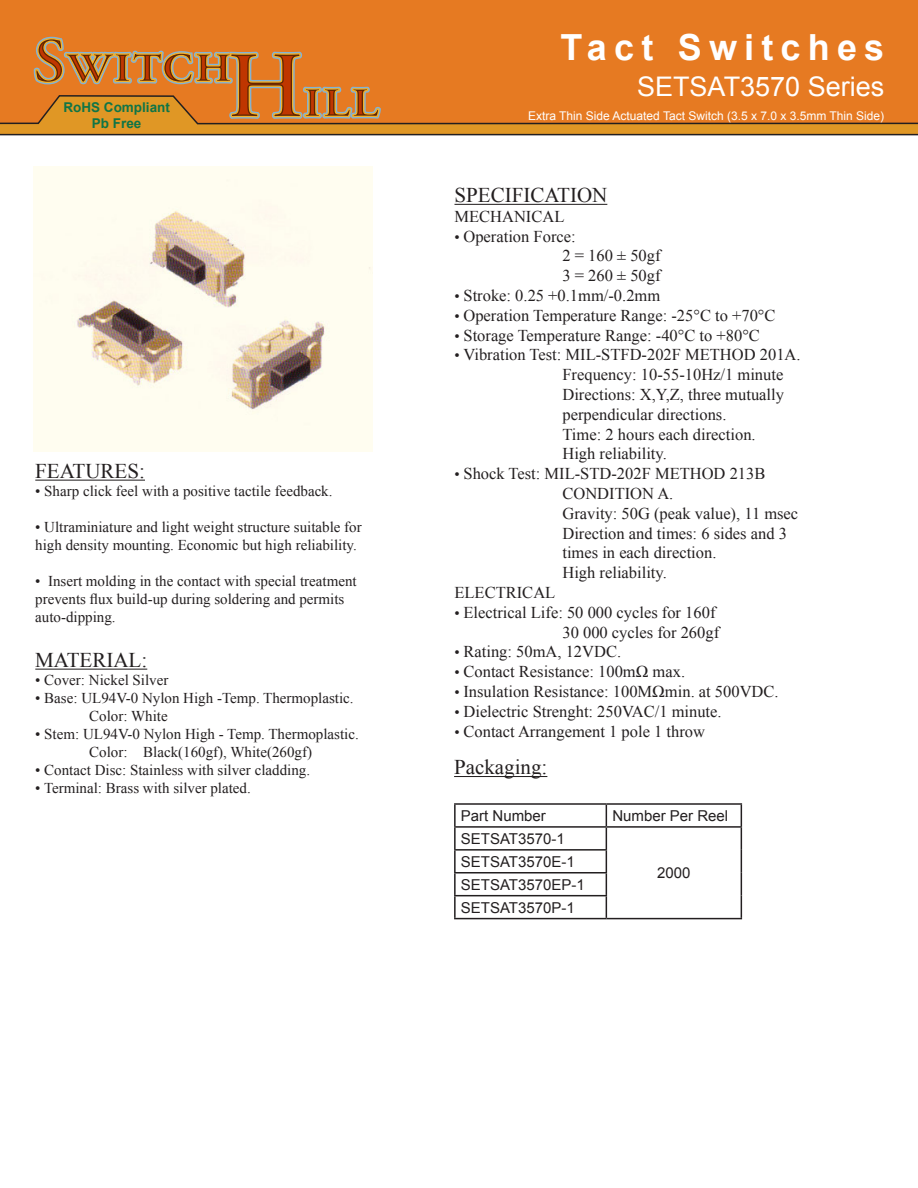
<style>
.page{position:relative;width:918px;height:1188px;background:#fff}
.page>*{position:absolute;margin:0;border:0;box-sizing:border-box;transform-origin:0 0}
.t1{font:700 36px "Arial";letter-spacing:.2em;color:#fff}
.t2{font:27px "Arial";color:#fff}
.t3{font:21px "Times New Roman";color:#231f20}
.t4{font:16.5px "Times New Roman";color:#231f20}
.t5{font:15px/18px "Times New Roman";color:#231f20}
.t6{font:15px "Arial";color:#231f20}
.t7{font:700 13.5px "Arial";color:#107546}
.t8{font:12px "Arial";color:#fff}
.s1{font-size:15px}
</style>
<div class="page">
<div style="left:0;top:0;width:918px;height:129px;background:#e67a22"></div>
<svg style="left:0;top:37px;width:918px;height:99px"></svg>
<img style="left:34px;top:166px;width:339px;height:286px">
<hr style="left:454px;top:204px;width:153px;height:1px;background:#231f20">
<hr style="left:35px;top:480px;width:110px;height:1px;background:#231f20">
<hr style="left:35px;top:669px;width:112px;height:1px;background:#231f20">
<hr style="left:454px;top:776px;width:93px;height:1px;background:#231f20">
<hr style="left:454px;top:803px;width:152px;height:2px;background:#231f20">
<hr style="left:454px;top:805px;width:2px;height:21px;background:#231f20">
<hr style="left:606px;top:803px;width:136px;height:2px;background:#231f20">
<hr style="left:454px;top:826px;width:152px;height:2px;background:#231f20">
<hr style="left:454px;top:828px;width:2px;height:21px;background:#231f20">
<hr style="left:606px;top:826px;width:136px;height:2px;background:#231f20">
<hr style="left:454px;top:849px;width:153px;height:2px;background:#231f20">
<hr style="left:454px;top:851px;width:2px;height:21px;background:#231f20">
<hr style="left:454px;top:872px;width:153px;height:2px;background:#231f20">
<hr style="left:454px;top:874px;width:2px;height:21px;background:#231f20">
<hr style="left:454px;top:895px;width:153px;height:1px;background:#231f20">
<hr style="left:454px;top:896px;width:2px;height:22px;background:#231f20">
<svg style="left:606px;top:805px;width:1px;height:113px"></svg>
<svg style="left:741px;top:805px;width:1px;height:113px"></svg>
<hr style="left:454px;top:918px;width:152px;height:1px;background:#231f20">
<hr style="left:606px;top:918px;width:136px;height:1px;background:#231f20">
<p class="t7" style="left:63px;top:98px;width:108px">RoHS Compliant</p>
<p class="t7" style="left:92px;top:114px;width:51px">Pb Free</p>
<p class="t3" style="left:35px;top:457px;width:111px">FEATURES:</p>
<p class="t5" style="left:35px;top:482px;width:299px">• Sharp click feel with a positive tactile feedback.</p>
<p class="t5" style="left:35px;top:518px;width:328px">• Ultraminiature and light weight structure suitable for high density mounting. Economic but high reliability.</p>
<p class="t5" style="left:35px;top:572px;width:323px">• Insert molding in the contact with special treatment prevents flux build-up during soldering and permits</p>
<p class="t5" style="left:35px;top:608px;width:82px">auto-dipping.</p>
<p class="t3" style="left:35px;top:646px;width:113px">MATERIAL:</p>
<p class="t5" style="left:35px;top:671px;width:135px">• Cover: Nickel Silver</p>
<p class="t5" style="left:35px;top:689px;width:320px">• Base: UL94V-0 Nylon High -Temp. Thermoplastic.</p>
<p class="t5" style="left:89px;top:707px;width:80px">Color: White</p>
<p class="t5" style="left:35px;top:725px;width:325px">• Stem: UL94V-0 Nylon High - Temp. Thermoplastic.</p>
<p class="t5" style="left:89px;top:743px;width:224px">Color: Black(160gf), White(260gf)</p>
<p class="t5" style="left:35px;top:761px;width:276px">• Contact Disc: Stainless with silver cladding.</p>
<p class="t5" style="left:35px;top:779px;width:217px">• Terminal: Brass with silver plated.</p>
<p class="t1" style="left:560px;top:23px;width:325px">Tact Switches</p>
<p class="t2" style="left:637px;top:69px;width:249px">SETSAT3570 Series</p>
<p class="t8" style="left:528px;top:108px;width:358px">Extra Thin Side Actuated Tact Switch (3.5 x 7.0 x 3.5mm Thin Side)</p>
<p class="t3" style="left:454px;top:181px;width:154px">SPECIFICATION</p>
<p class="t4" style="left:454px;top:205px;width:111px">MECHANICAL</p>
<p class="t4" style="left:454px;top:225px;width:123px"><span class="s1">•</span> Operation Force:</p>
<p class="t4" style="left:562px;top:245px;width:100px">2 = 160 ± 50gf</p>
<p class="t4" style="left:562px;top:265px;width:100px">3 = 260 ± 50gf</p>
<p class="t4" style="left:454px;top:284px;width:207px"><span class="s1">•</span> Stroke: 0.25 +0.1mm/-0.2mm</p>
<p class="t4" style="left:454px;top:304px;width:323px"><span class="s1">•</span> Operation Temperature Range: -25°C to +70°C</p>
<p class="t4" style="left:454px;top:324px;width:307px"><span class="s1">•</span> Storage Temperature Range: -40°C to +80°C</p>
<p class="t4" style="left:454px;top:344px;width:348px"><span class="s1">•</span> Vibration Test: MIL-STFD-202F METHOD 201A.</p>
<p class="t4" style="left:562px;top:364px;width:222px">Frequency: 10-55-10Hz/1 minute</p>
<p class="t4" style="left:562px;top:383px;width:223px">Directions: X,Y,Z, three mutually</p>
<p class="t4" style="left:562px;top:403px;width:166px">perpendicular directions.</p>
<p class="t4" style="left:562px;top:423px;width:195px">Time: 2 hours each direction.</p>
<p class="t4" style="left:562px;top:443px;width:106px">High reliability.</p>
<p class="t4" style="left:454px;top:463px;width:312px"><span class="s1">•</span> Shock Test: MIL-STD-202F METHOD 213B</p>
<p class="t4" style="left:562px;top:482px;width:112px">CONDITION A.</p>
<p class="t4" style="left:562px;top:502px;width:237px">Gravity: 50G (peak value), 11 msec</p>
<p class="t4" style="left:562px;top:522px;width:226px">Direction and times: 6 sides and 3</p>
<p class="t4" style="left:562px;top:542px;width:155px">times in each direction.</p>
<p class="t4" style="left:562px;top:562px;width:106px">High reliability.</p>
<p class="t4" style="left:454px;top:581px;width:102px">ELECTRICAL</p>
<p class="t4" style="left:454px;top:601px;width:263px"><span class="s1">•</span> Electrical Life: 50 000 cycles for 160f</p>
<p class="t4" style="left:562px;top:621px;width:158px">30 000 cycles for 260gf</p>
<p class="t4" style="left:454px;top:641px;width:168px"><span class="s1">•</span> Rating: 50mA, 12VDC.</p>
<p class="t4" style="left:454px;top:661px;width:232px"><span class="s1">•</span> Contact Resistance: 100mΩ max.</p>
<p class="t4" style="left:454px;top:680px;width:326px"><span class="s1">•</span> Insulation Resistance: 100MΩmin. at 500VDC.</p>
<p class="t4" style="left:454px;top:700px;width:269px"><span class="s1">•</span> Dielectric Strenght: 250VAC/1 minute.</p>
<p class="t4" style="left:454px;top:720px;width:252px"><span class="s1">•</span> Contact Arrangement 1 pole 1 throw</p>
<p class="t3" style="left:454px;top:753px;width:95px">Packaging:</p>
<p class="t6" style="left:461px;top:806px;width:87px">Part Number</p>
<p class="t6" style="left:612px;top:806px;width:117px">Number Per Reel</p>
<p class="t6" style="left:461px;top:829px;width:105px">SETSAT3570-1</p>
<p class="t6" style="left:657px;top:863px;width:35px">2000</p>
<p class="t6" style="left:461px;top:852px;width:115px">SETSAT3570E-1</p>
<p class="t6" style="left:461px;top:875px;width:125px">SETSAT3570EP-1</p>
<p class="t6" style="left:461px;top:898px;width:115px">SETSAT3570P-1</p>
</div>
